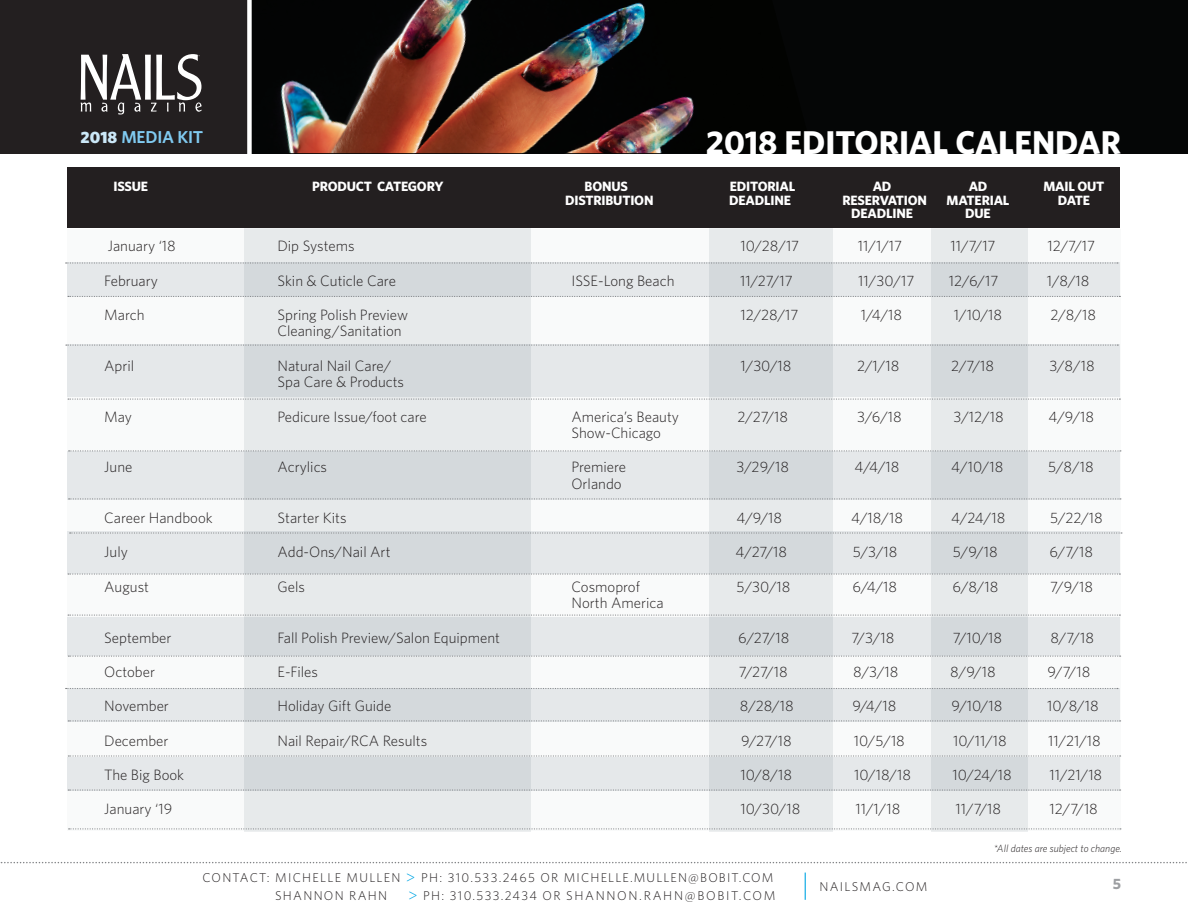
<style>
.page{position:relative;width:1188px;height:918px;background:#fff}
.page>*{position:absolute;margin:0;border:0;box-sizing:border-box;transform-origin:0 0}
.t1{font:700 33px "Whitney";color:#fff}
.t2{font:600 17.25px "Whitney";letter-spacing:-.01em;color:#80caf0}
.t3{font:300 15px "Whitney";color:#231f20}
.t4{font:700 15px "Whitney";color:#9d9fa2}
.t5{font:700 13.5px "Whitney";letter-spacing:-.015em;color:#fff}
.t6{font:300 12.75px/18px "Whitney";letter-spacing:.1em;color:#231f20}
.t7{font:300 12.75px "Whitney";letter-spacing:.13em;color:#231f20}
.t8{font:italic 300 10.5px "Whitney";color:#231f20}
.s1{font-weight:900;font-size:16.5px;color:#cbe8f8}
.s2{font-size:16.5px;color:#00a6e4}
</style>
<div class="page">
<div style="left:0;top:0;width:252px;height:153px;background:#231f20"></div>
<svg style="left:81px;top:54px;width:121px;height:61px"></svg>
<svg style="left:0;top:862px;width:1187px;height:1px"></svg>
<svg style="left:805px;top:873px;width:1px;height:27px"></svg>
<div style="left:247px;top:0;width:941px;height:153px;background:#050606"></div>
<img style="left:280px;top:0;width:439px;height:153px">
<div style="left:247px;top:0;width:5px;height:155px;background:#fff"></div>
<div style="left:67px;top:230px;width:1053px;height:601px;background:#f9fafa"></div>
<div style="left:67px;top:262px;width:1053px;height:35px;background:#ebedef"></div>
<div style="left:67px;top:531px;width:1053px;height:42px;background:#ebedef"></div>
<div style="left:67px;top:618px;width:1053px;height:38px;background:#ebedef"></div>
<div style="left:67px;top:688px;width:1053px;height:34px;background:#ebedef"></div>
<div style="left:67px;top:757px;width:1053px;height:34px;background:#ebedef"></div>
<div style="left:67px;top:451px;width:1053px;height:48px;background:#ebedef"></div>
<div style="left:67px;top:345px;width:1053px;height:52px;background:#ebedef"></div>
<div style="left:245px;top:228px;width:286px;height:604px;background:linear-gradient(to right,#dee2e4,#dee2e4)"></div>
<div style="left:709px;top:228px;width:123px;height:604px;background:linear-gradient(to right,#dee2e4,#dee2e4)"></div>
<div style="left:931px;top:228px;width:97px;height:604px;background:linear-gradient(to right,#dee2e4,#dee2e4)"></div>
<div style="left:67px;top:167px;width:1053px;height:61px;background:#231f20"></div>
<svg style="left:66px;top:262px;width:1052px;height:2px"></svg>
<svg style="left:68px;top:296px;width:1052px;height:1px"></svg>
<svg style="left:66px;top:345px;width:1052px;height:1px"></svg>
<svg style="left:68px;top:399px;width:1052px;height:1px"></svg>
<svg style="left:69px;top:450px;width:1052px;height:1px"></svg>
<svg style="left:69px;top:498px;width:1052px;height:2px;background:#c9cdcf"></svg>
<svg style="left:70px;top:532px;width:1052px;height:2px"></svg>
<svg style="left:68px;top:573px;width:1052px;height:2px;background:#d1d4d5"></svg>
<svg style="left:68px;top:615px;width:1052px;height:1px"></svg>
<svg style="left:68px;top:656px;width:1053px;height:1px"></svg>
<svg style="left:66px;top:688px;width:1052px;height:1px"></svg>
<svg style="left:68px;top:720px;width:1053px;height:1px"></svg>
<svg style="left:68px;top:755px;width:1053px;height:2px"></svg>
<svg style="left:68px;top:789px;width:1053px;height:2px"></svg>
<svg style="left:69px;top:828px;width:1052px;height:1px"></svg>
<p class="t1" style="left:706px;top:120px;width:417px">2018 EDITORIAL CALENDAR</p>
<p class="t2" style="left:81px;top:125px;width:124px"><span class="s1">2018</span> MEDIA KIT</p>
<h1 class="t1" style="left:929px;top:121px;width:194px">WHY NAILS?</h1>
<p class="t5" style="left:114px;top:177px;width:36px">ISSUE</p>
<p class="t5" style="left:312px;top:177px;width:133px">PRODUCT CATEGORY</p>
<p class="t5" style="left:585px;top:177px;width:45px">BONUS</p>
<p class="t5" style="left:730px;top:177px;width:67px">EDITORIAL</p>
<p class="t5" style="left:873px;top:177px;width:20px">AD</p>
<p class="t5" style="left:969px;top:177px;width:20px">AD</p>
<p class="t5" style="left:1043px;top:177px;width:63px">MAIL OUT</p>
<p class="t5" style="left:565px;top:191px;width:90px">DISTRIBUTION</p>
<p class="t5" style="left:729px;top:191px;width:63px">DEADLINE</p>
<p class="t5" style="left:842px;top:191px;width:86px">RESERVATION</p>
<p class="t5" style="left:947px;top:191px;width:64px">MATERIAL</p>
<p class="t5" style="left:1058px;top:191px;width:34px">DATE</p>
<p class="t5" style="left:851px;top:204px;width:63px">DEADLINE</p>
<p class="t5" style="left:965px;top:204px;width:27px">DUE</p>
<p class="t3" style="left:108px;top:236px;width:70px">January ‘18</p>
<p class="t3" style="left:277px;top:236px;width:79px">Dip Systems</p>
<p class="t3" style="left:741px;top:236px;width:60px">10/28/17</p>
<p class="t3" style="left:858px;top:236px;width:46px">11/1/17</p>
<p class="t3" style="left:951px;top:236px;width:47px">11/7/17</p>
<p class="t3" style="left:1047px;top:236px;width:49px">12/7/17</p>
<p class="t3" style="left:104px;top:270px;width:55px">February</p>
<p class="t3" style="left:277px;top:270px;width:120px">Skin &amp; Cuticle Care</p>
<p class="t3" style="left:571px;top:270px;width:105px">ISSE-Long Beach</p>
<p class="t3" style="left:740px;top:270px;width:54px">11/27/17</p>
<p class="t3" style="left:858px;top:270px;width:58px">11/30/17</p>
<p class="t3" style="left:949px;top:270px;width:51px">12/6/17</p>
<p class="t3" style="left:1047px;top:270px;width:44px">1/8/18</p>
<p class="t3" style="left:104px;top:305px;width:42px">March</p>
<p class="t3" style="left:277px;top:305px;width:132px">Spring Polish Preview</p>
<p class="t3" style="left:741px;top:305px;width:60px">12/28/17</p>
<p class="t3" style="left:861px;top:305px;width:43px">1/4/18</p>
<p class="t3" style="left:954px;top:305px;width:50px">1/10/18</p>
<p class="t3" style="left:1051px;top:305px;width:47px">2/8/18</p>
<p class="t3" style="left:277px;top:321px;width:126px">Cleaning/Sanitation</p>
<p class="t3" style="left:104px;top:355px;width:32px">April</p>
<p class="t3" style="left:277px;top:355px;width:115px">Natural Nail Care/</p>
<p class="t3" style="left:741px;top:355px;width:52px">1/30/18</p>
<p class="t3" style="left:857px;top:355px;width:44px">2/1/18</p>
<p class="t3" style="left:951px;top:355px;width:45px">2/7/18</p>
<p class="t3" style="left:1049px;top:355px;width:47px">3/8/18</p>
<p class="t3" style="left:277px;top:372px;width:128px">Spa Care &amp; Products</p>
<p class="t3" style="left:104px;top:406px;width:29px">May</p>
<p class="t3" style="left:277px;top:406px;width:151px">Pedicure Issue/foot care</p>
<p class="t3" style="left:571px;top:406px;width:109px">America’s Beauty</p>
<p class="t3" style="left:738px;top:406px;width:52px">2/27/18</p>
<p class="t3" style="left:857px;top:406px;width:46px">3/6/18</p>
<p class="t3" style="left:954px;top:406px;width:52px">3/12/18</p>
<p class="t3" style="left:1048px;top:406px;width:47px">4/9/18</p>
<p class="t3" style="left:571px;top:423px;width:91px">Show-Chicago</p>
<p class="t3" style="left:104px;top:457px;width:30px">June</p>
<p class="t3" style="left:277px;top:457px;width:51px">Acrylics</p>
<p class="t3" style="left:571px;top:457px;width:56px">Premiere</p>
<p class="t3" style="left:737px;top:457px;width:54px">3/29/18</p>
<p class="t3" style="left:855px;top:457px;width:47px">4/4/18</p>
<p class="t3" style="left:951px;top:457px;width:53px">4/10/18</p>
<p class="t3" style="left:1048px;top:457px;width:47px">5/8/18</p>
<p class="t3" style="left:571px;top:474px;width:52px">Orlando</p>
<p class="t3" style="left:104px;top:508px;width:110px">Career Handbook</p>
<p class="t3" style="left:277px;top:508px;width:71px">Starter Kits</p>
<p class="t3" style="left:736px;top:508px;width:47px">4/9/18</p>
<p class="t3" style="left:851px;top:508px;width:53px">4/18/18</p>
<p class="t3" style="left:951px;top:508px;width:56px">4/24/18</p>
<p class="t3" style="left:1050px;top:508px;width:54px">5/22/18</p>
<p class="t3" style="left:104px;top:542px;width:25px">July</p>
<p class="t3" style="left:277px;top:542px;width:115px">Add-Ons/Nail Art</p>
<p class="t3" style="left:736px;top:542px;width:53px">4/27/18</p>
<p class="t3" style="left:853px;top:542px;width:46px">5/3/18</p>
<p class="t3" style="left:953px;top:542px;width:46px">5/9/18</p>
<p class="t3" style="left:1049px;top:542px;width:45px">6/7/18</p>
<p class="t3" style="left:104px;top:577px;width:46px">August</p>
<p class="t3" style="left:277px;top:577px;width:29px">Gels</p>
<p class="t3" style="left:571px;top:577px;width:70px">Cosmoprof</p>
<p class="t3" style="left:737px;top:577px;width:55px">5/30/18</p>
<p class="t3" style="left:853px;top:577px;width:46px">6/4/18</p>
<p class="t3" style="left:952px;top:577px;width:47px">6/8/18</p>
<p class="t3" style="left:1050px;top:577px;width:44px">7/9/18</p>
<p class="t3" style="left:571px;top:593px;width:94px">North America</p>
<p class="t3" style="left:104px;top:627px;width:69px">September</p>
<p class="t3" style="left:277px;top:627px;width:224px">Fall Polish Preview/Salon Equipment</p>
<p class="t3" style="left:738px;top:627px;width:53px">6/27/18</p>
<p class="t3" style="left:851px;top:627px;width:44px">7/3/18</p>
<p class="t3" style="left:953px;top:627px;width:51px">7/10/18</p>
<p class="t3" style="left:1050px;top:627px;width:45px">8/7/18</p>
<p class="t3" style="left:104px;top:662px;width:52px">October</p>
<p class="t3" style="left:277px;top:662px;width:42px">E-Files</p>
<p class="t3" style="left:739px;top:662px;width:50px">7/27/18</p>
<p class="t3" style="left:853px;top:662px;width:47px">8/3/18</p>
<p class="t3" style="left:950px;top:662px;width:47px">8/9/18</p>
<p class="t3" style="left:1047px;top:662px;width:44px">9/7/18</p>
<p class="t3" style="left:104px;top:696px;width:66px">November</p>
<p class="t3" style="left:277px;top:696px;width:115px">Holiday Gift Guide</p>
<p class="t3" style="left:740px;top:696px;width:55px">8/28/18</p>
<p class="t3" style="left:852px;top:696px;width:45px">9/4/18</p>
<p class="t3" style="left:952px;top:696px;width:52px">9/10/18</p>
<p class="t3" style="left:1047px;top:696px;width:53px">10/8/18</p>
<p class="t3" style="left:104px;top:730px;width:66px">December</p>
<p class="t3" style="left:277px;top:730px;width:151px">Nail Repair/RCA Results</p>
<p class="t3" style="left:741px;top:730px;width:52px">9/27/18</p>
<p class="t3" style="left:854px;top:730px;width:53px">10/5/18</p>
<p class="t3" style="left:953px;top:730px;width:55px">10/11/18</p>
<p class="t3" style="left:1048px;top:730px;width:54px">11/21/18</p>
<p class="t3" style="left:104px;top:765px;width:81px">The Big Book</p>
<p class="t3" style="left:741px;top:765px;width:53px">10/8/18</p>
<p class="t3" style="left:854px;top:765px;width:58px">10/18/18</p>
<p class="t3" style="left:952px;top:765px;width:61px">10/24/18</p>
<p class="t3" style="left:1050px;top:765px;width:54px">11/21/18</p>
<p class="t3" style="left:104px;top:799px;width:70px">January ‘19</p>
<p class="t3" style="left:741px;top:799px;width:61px">10/30/18</p>
<p class="t3" style="left:856px;top:799px;width:46px">11/1/18</p>
<p class="t3" style="left:956px;top:799px;width:47px">11/7/18</p>
<p class="t3" style="left:1050px;top:799px;width:50px">12/7/18</p>
<p class="t6" style="left:275px;top:868px;width:500px;text-indent:-73px">CONTACT: MICHELLE MULLEN <span class="s2">&gt;</span> PH: 310.533.2465 OR MICHELLE.MULLEN@BOBIT.COM<br>SHANNON RAHN</p>
<p class="t7" style="left:408px;top:887px;width:369px"><span class="s2">&gt;</span> PH: 310.533.2434 OR SHANNON.RAHN@BOBIT.COM</p>
<p class="t6" style="left:819px;top:877px;width:109px">NAILSMAG.COM</p>
<p class="t8" style="left:994px;top:842px;width:130px">*All dates are subject to change.</p>
<p class="t4" style="left:1113px;top:874px;width:10px">5</p>
</div>
